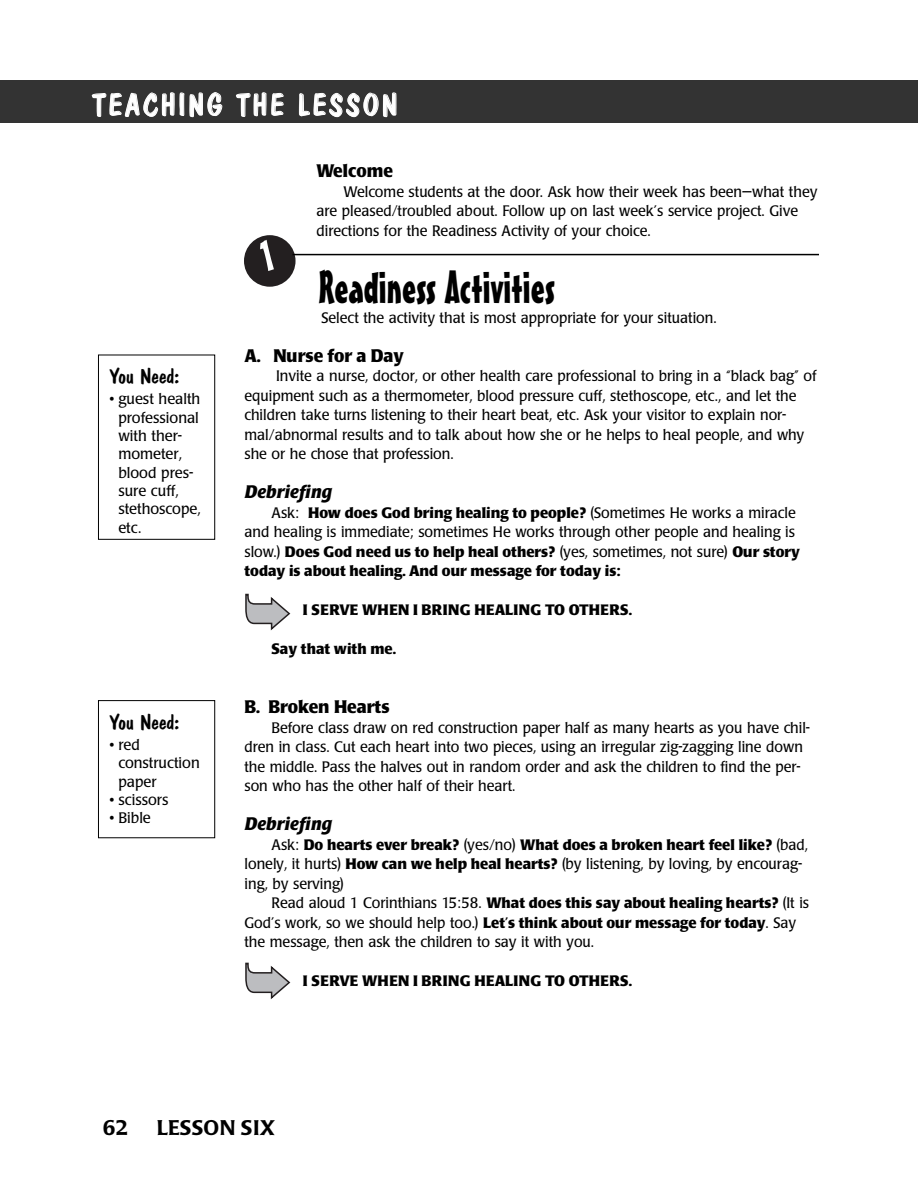
<style>
.page{position:relative;width:918px;height:1202px;background:#fff}
.page>*{position:absolute;margin:0;border:0;box-sizing:border-box;transform-origin:0 0}
.t1{font:45px "Mister Earl BT";color:#000}
.t2{font:30px "Dom Casual D";letter-spacing:.1em;color:#fff}
.t3{font:21px "Dom Casual D";color:#000;scale:1.05 1}
.t4{font:500 21px "Poppl Laudatio";letter-spacing:.02em;color:#000}
.t5{font:700 18px "Poppl Laudatio";color:#000;scale:.95 1}
.t6{font:italic 700 18px "Poppl Laudatio";color:#000}
.t7{font:15px/19.5px "Poppl Laudatio";color:#000;scale:.95 1}
.t8{font:15px/18.3px "Poppl Laudatio";color:#000}
.t9{font:700 15px "Poppl Laudatio";letter-spacing:.02em;color:#000}
.t10{font:700 15px "Poppl Laudatio";color:#000}
.s1{font-weight:700}
</style>
<div class="page">
<hr style="left:292px;top:254px;width:527px;height:1px;background:#000">
<div style="left:0;top:80px;width:891px;height:43px;background:#333"></div>
<svg style="left:245px;top:594px;width:45px;height:36px"></svg>
<div style="left:891px;top:80px;width:27px;height:43px;background:#333"></div>
<div style="left:98px;top:354px;width:117px;height:185px;border:1px solid #000"></div>
<svg style="left:245px;top:962px;width:45px;height:37px"></svg>
<div style="left:98px;top:700px;width:117px;height:138px;border:1px solid #000"></div>
<svg style="left:244px;top:235px;width:52px;height:52px"></svg>
<h2 class="t2" style="left:92px;top:87px;width:306px">TEACHING THE LESSON</h2>
<h3 class="t3" style="left:109px;top:364px;width:68px">You Need:</h3>
<p class="t8" style="left:118px;top:391px;width:84px;text-indent:-9px">• guest health professional with ther&shy;mometer, blood pres&shy;sure cuff, stethoscope, etc.</p>
<h3 class="t3" style="left:109px;top:709px;width:68px">You Need:</h3>
<p class="t8" style="left:118px;top:737px;width:83px;text-indent:-9px">• red construction paper</p>
<p class="t8" style="left:109px;top:792px;width:61px">• scissors</p>
<p class="t8" style="left:109px;top:810px;width:43px">• Bible</p>
<p class="t5" style="left:316px;top:164px;width:82px">Welcome</p>
<p class="t7" style="left:316px;top:183px;width:529px;text-indent:27px">Welcome students at the door. Ask how their week has been—what they are pleased/troubled about. Follow up on last week’s service project. Give directions for the Readiness Activity of your choice.</p>
<h1 class="t1" style="left:318px;top:271px;width:238px">Readiness Activities</h1>
<p class="t7" style="left:321px;top:309px;width:418px">Select the activity that is most appropriate for your situation.</p>
<p class="t5" style="left:244px;top:348px;width:169px">A. Nurse for a Day</p>
<p class="t7" style="left:244px;top:368px;width:604px;text-indent:32px">Invite a nurse, doctor, or other health care professional to bring in a “black bag” of equipment such as a thermometer, blood pressure cuff, stethoscope, etc., and let the children take turns listening to their heart beat, etc. Ask your visitor to explain nor&shy;mal/abnormal results and to talk about how she or he helps to heal people, and why she or he chose that profession.</p>
<p class="t6" style="left:244px;top:485px;width:89px">Debriefing</p>
<p class="t7" style="left:244px;top:504px;width:586px;text-indent:27px">Ask: <span class="s1">How does God bring healing to people?</span> (Sometimes He works a miracle and healing is immediate; sometimes He works through other people and healing is slow.) <span class="s1">Does God need us to help heal others?</span> (yes, sometimes, not sure) <span class="s1">Our story today is about healing. And our message for today is:</span></p>
<p class="t9" style="left:303px;top:604px;width:330px">I SERVE WHEN I BRING HEALING TO OTHERS.</p>
<p class="t10" style="left:271px;top:643px;width:126px">Say that with me.</p>
<p class="t5" style="left:244px;top:699px;width:154px">B. Broken Hearts</p>
<p class="t7" style="left:244px;top:719px;width:597px;text-indent:27px">Before class draw on red construction paper half as many hearts as you have chil&shy;dren in class. Cut each heart into two pieces, using an irregular zig-zagging line down the middle. Pass the halves out in random order and ask the children to find the per&shy;son who has the other half of their heart.</p>
<p class="t6" style="left:244px;top:816px;width:89px">Debriefing</p>
<p class="t7" style="left:245px;top:836px;width:595px;text-indent:27px">Ask: <span class="s1">Do hearts ever break?</span> (yes/no) <span class="s1">What does a broken heart feel like?</span> (bad, lonely, it hurts) <span class="s1">How can we help heal hearts?</span> (by listening, by loving, by encourag&shy;ing, by serving)</p>
<p class="t7" style="left:244px;top:894px;width:596px;text-indent:27px">Read aloud 1 Corinthians 15:58. <span class="s1">What does this say about healing hearts?</span> (It is<br>God’s work, so we should help too.) <span class="s1">Let’s think about our message for today</span>. Say the message, then ask the children to say it with you.</p>
<p class="t9" style="left:303px;top:975px;width:330px">I SERVE WHEN I BRING HEALING TO OTHERS.</p>
<h3 class="t4" style="left:103px;top:1119px;width:27px">62</h3>
<h3 class="t4" style="left:157px;top:1119px;width:120px">LESSON SIX</h3>
</div>
